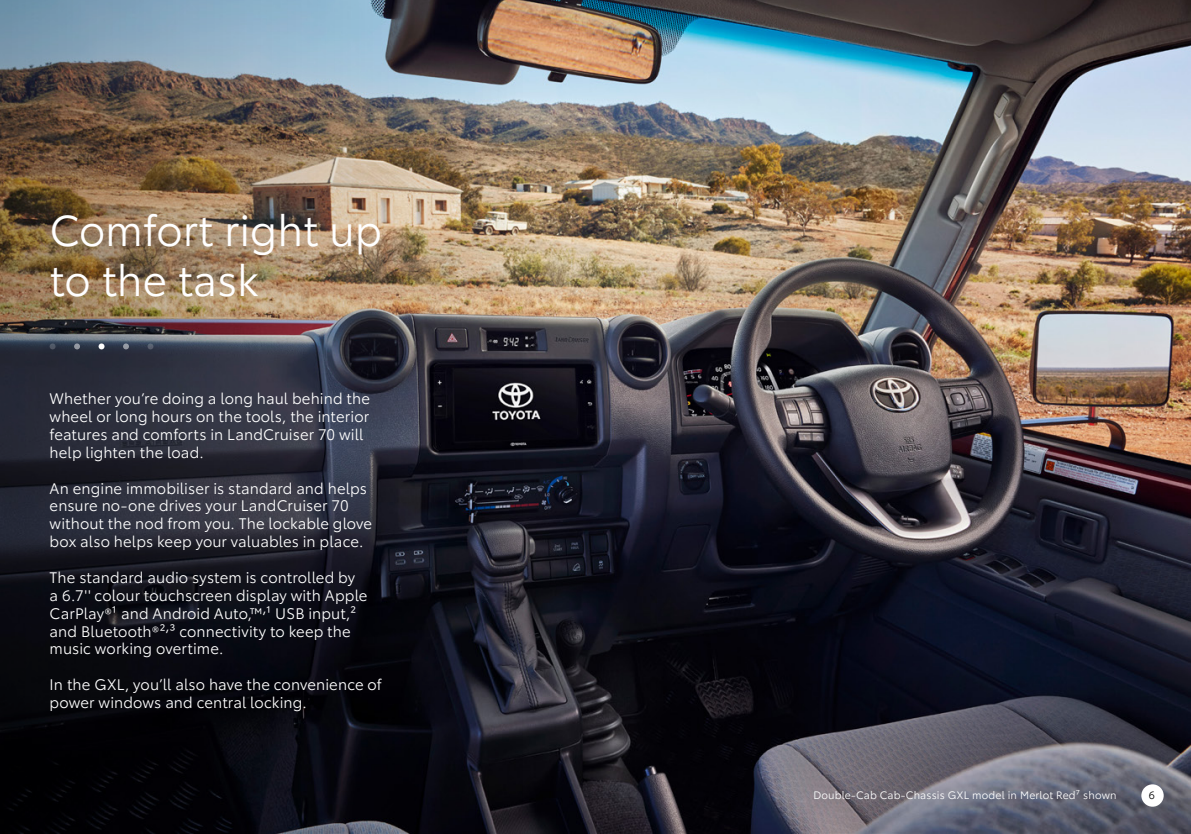
<style>
.page{position:relative;width:1191px;height:834px;background:#fff}
.page>*{position:absolute;margin:0;border:0;box-sizing:border-box;transform-origin:0 0}
.t1{font:42px/50.4px "Toyota Type";color:#fff}
.t2{font:14.88px/17.8px "Toyota Type";letter-spacing:.01em;color:#fff}
.t3{font:10.5px "Toyota Type";letter-spacing:.015em;color:#fff}
.t4{font:10.5px "Toyota Type";color:#000}
</style>
<div class="page">
<img style="left:539px;top:0;width:652px;height:833px">
<img style="left:0;top:0;width:539px;height:833px">
<svg style="left:50px;top:343px;width:6px;height:6px"></svg>
<svg style="left:74px;top:343px;width:6px;height:6px"></svg>
<svg style="left:99px;top:343px;width:5px;height:6px"></svg>
<svg style="left:123px;top:343px;width:6px;height:6px"></svg>
<svg style="left:147px;top:343px;width:6px;height:6px"></svg>
<div style="left:1141px;top:784px;width:22px;height:22px;background:#fff;border-radius:50%"></div>
<h1 class="t1" style="left:50px;top:202px;width:334px">Comfort right up to the task</h1>
<p class="t2" style="left:50px;top:389px;width:322px">Whether you’re doing a long haul behind the wheel or long hours on the tools, the interior features and comforts in LandCruiser 70 will help lighten the load.</p>
<p class="t2" style="left:50px;top:478px;width:324px">An engine immobiliser is standard and helps ensure no-one drives your LandCruiser 70 without the nod from you. The lockable glove box also helps keep your valuables in place.</p>
<p class="t2" style="left:50px;top:567px;width:319px">The standard audio system is controlled by a 6.7'' colour touchscreen display with Apple CarPlay®¹ and Android Auto,™,¹ USB input,² and Bluetooth®²,³ connectivity to keep the music working overtime.</p>
<p class="t2" style="left:50px;top:674px;width:333px">In the GXL, you’ll also have the convenience of power windows and central locking.</p>
<p class="t3" style="left:813px;top:787px;width:305px">Double-Cab Cab-Chassis GXL model in Merlot Red⁷ shown</p>
<p class="t4" style="left:1148px;top:787px;width:8px">6</p>
</div>
